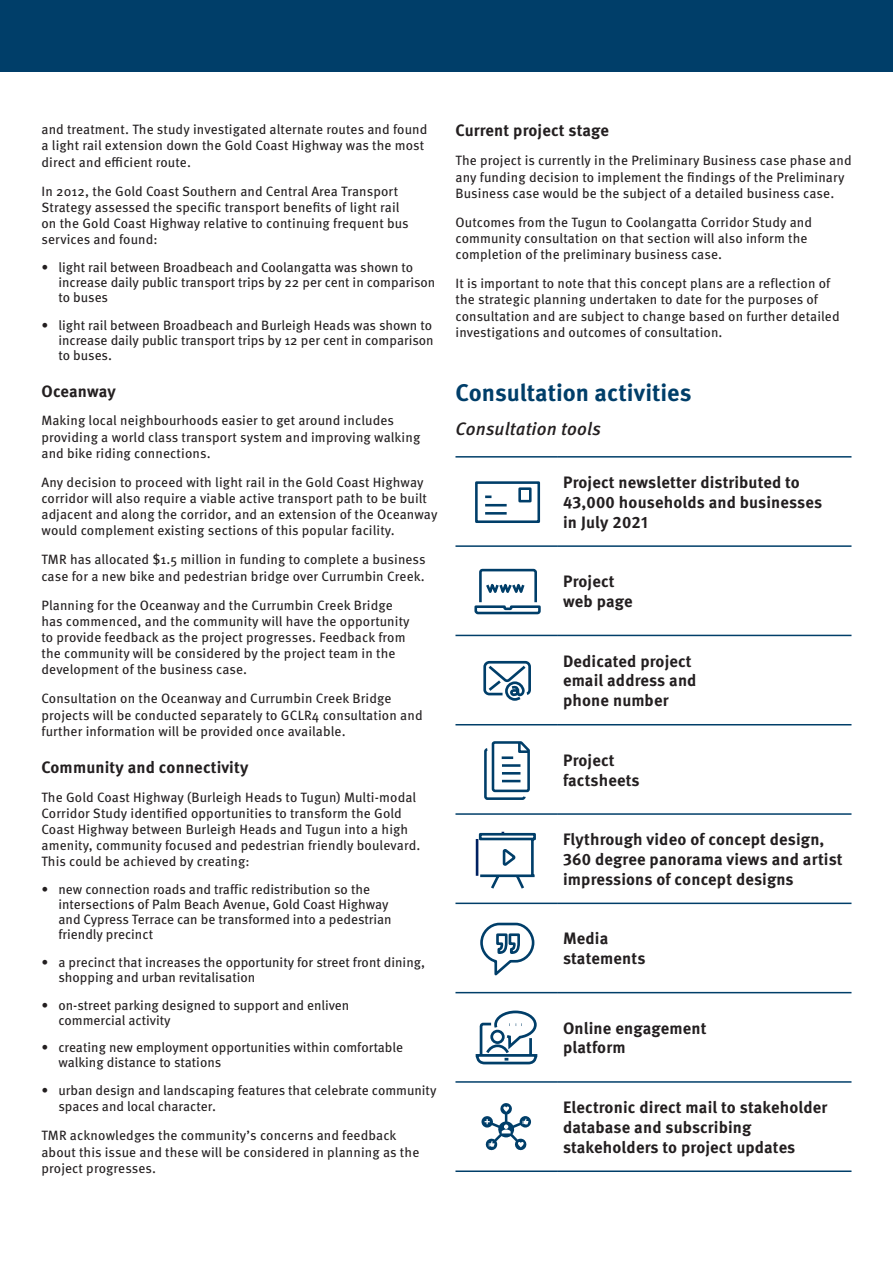
<style>
.page{position:relative;width:893px;height:1263px;background:#fff}
.page>*{position:absolute;margin:0;border:0;box-sizing:border-box;transform-origin:0 0}
.Heading_3_META{font:700 24px "Meta Pro";letter-spacing:-.005em;color:#003e69}
.Body_META{font:italic 500 18px "Meta Pro";letter-spacing:.01em;color:#231f20}
.Body_META-2{font:700 16.5px/19.8px "Meta Pro";letter-spacing:.01em;color:#231f20}
.Intro_META{font:700 16.5px "Meta Pro";letter-spacing:.01em;color:#231f20}
.Heading_3_META-2{font:13.5px/16.2px "Meta Pro";color:#231f20}
.Body_META-3{font:13.5px/16.2px "Meta Pro";letter-spacing:.01em;color:#231f20}
</style>
<div class="page">
<div style="left:0;top:0;width:893px;height:71px;background:#003e69"></div>
<hr style="left:455px;top:456px;width:102px;height:2px;background:#003e69">
<hr style="left:557px;top:456px;width:294px;height:2px;background:#003e69">
<hr style="left:455px;top:545px;width:102px;height:2px;background:#003e69">
<hr style="left:557px;top:545px;width:294px;height:2px;background:#003e69">
<hr style="left:455px;top:635px;width:102px;height:1px;background:#003e69">
<hr style="left:557px;top:635px;width:294px;height:1px;background:#003e69">
<hr style="left:455px;top:724px;width:102px;height:1px;background:#003e69">
<hr style="left:557px;top:724px;width:294px;height:1px;background:#003e69">
<hr style="left:455px;top:813px;width:102px;height:2px;background:#003e69">
<hr style="left:557px;top:813px;width:294px;height:2px;background:#003e69">
<hr style="left:455px;top:902px;width:102px;height:2px;background:#003e69">
<hr style="left:557px;top:902px;width:294px;height:2px;background:#003e69">
<hr style="left:455px;top:992px;width:102px;height:1px;background:#003e69">
<hr style="left:557px;top:992px;width:294px;height:1px;background:#003e69">
<hr style="left:455px;top:1081px;width:102px;height:2px;background:#003e69">
<hr style="left:557px;top:1081px;width:294px;height:2px;background:#003e69">
<hr style="left:455px;top:1170px;width:102px;height:2px;background:#003e69">
<hr style="left:557px;top:1170px;width:294px;height:2px;background:#003e69">
<div style="left:475px;top:481px;width:65px;height:42px;border:3px solid #003e69"></div>
<svg style="left:485px;top:487px;width:47px;height:28px"></svg>
<svg style="left:474px;top:568px;width:67px;height:47px"></svg>
<svg style="left:483px;top:660px;width:47px;height:40px"></svg>
<svg style="left:484px;top:741px;width:46px;height:59px"></svg>
<hr style="left:476px;top:839px;width:2px;height:37px;background:#002161">
<svg style="left:478px;top:832px;width:58px;height:57px"></svg>
<svg style="left:480px;top:922px;width:54px;height:53px"></svg>
<svg style="left:475px;top:1010px;width:62px;height:54px"></svg>
<svg style="left:481px;top:1103px;width:50px;height:48px"></svg>
<p class="Body_META-3" style="left:41px;top:121px;width:387px">and treatment. The study investigated alternate routes and found a light rail extension down the Gold Coast Highway was the most direct and efficient route.</p>
<p class="Body_META-3" style="left:41px;top:182px;width:369px">In 2012, the Gold Coast Southern and Central Area Transport Strategy assessed the specific transport benefits of light rail on the Gold Coast Highway relative to continuing frequent bus services and found:</p>
<p class="Heading_3_META-2" style="left:58px;top:259px;width:378px;line-height:15px;text-indent:-17px">• light rail between Broadbeach and Coolangatta was shown to increase daily public transport trips by 22 per cent in comparison to buses</p>
<p class="Heading_3_META-2" style="left:58px;top:317px;width:377px;line-height:15px;text-align:justify;text-indent:-17px">• light rail between Broadbeach and Burleigh Heads was shown to increase daily public transport trips by 12 per cent in comparison to buses.</p>
<p class="Intro_META" style="left:41px;top:378px;width:76px">Oceanway</p>
<p class="Heading_3_META-2" style="left:41px;top:412px;width:380px">Making local neighbourhoods easier to get around includes providing a world class transport system and improving walking and bike riding connections.</p>
<p class="Heading_3_META-2" style="left:41px;top:473px;width:398px">Any decision to proceed with light rail in the Gold Coast Highway corridor will also require a viable active transport path to be built adjacent and along the corridor, and an extension of the Oceanway would complement existing sections of this popular facility.</p>
<p class="Heading_3_META-2" style="left:41px;top:551px;width:386px">TMR has allocated $1.5 million in funding to complete a business case for a new bike and pedestrian bridge over Currumbin Creek.</p>
<p class="Heading_3_META-2" style="left:41px;top:596px;width:370px">Planning for the Oceanway and the Currumbin Creek Bridge has commenced, and the community will have the opportunity to provide feedback as the project progresses. Feedback from the community will be considered by the project team in the development of the business case.</p>
<p class="Heading_3_META-2" style="left:41px;top:690px;width:383px">Consultation on the Oceanway and Currumbin Creek Bridge projects will be conducted separately to GCLR4 consultation and further information will be provided once available.</p>
<p class="Intro_META" style="left:41px;top:754px;width:208px">Community and connectivity</p>
<p class="Heading_3_META-2" style="left:41px;top:788px;width:380px">The Gold Coast Highway (Burleigh Heads to Tugun) Multi-modal Corridor Study identified opportunities to transform the Gold Coast Highway between Burleigh Heads and Tugun into a high amenity, community focused and pedestrian friendly boulevard.<br>This could be achieved by creating:</p>
<p class="Heading_3_META-2" style="left:58px;top:881px;width:335px;line-height:15px;text-indent:-17px">• new connection roads and traffic redistribution so the intersections of Palm Beach Avenue, Gold Coast Highway and Cypress Terrace can be transformed into a pedestrian friendly precinct</p>
<p class="Heading_3_META-2" style="left:58px;top:954px;width:368px;line-height:15px;text-indent:-17px">• a precinct that increases the opportunity for street front dining, shopping and urban revitalisation</p>
<p class="Heading_3_META-2" style="left:58px;top:996px;width:292px;line-height:15px;text-indent:-17px">• on-street parking designed to support and enliven commercial activity</p>
<p class="Heading_3_META-2" style="left:58px;top:1039px;width:346px;line-height:15px;text-indent:-17px">• creating new employment opportunities within comfortable walking distance to stations</p>
<p class="Heading_3_META-2" style="left:58px;top:1081px;width:380px;text-indent:-17px">• urban design and landscaping features that celebrate community spaces and local character.</p>
<p class="Heading_3_META-2" style="left:41px;top:1126px;width:379px">TMR acknowledges the community’s concerns and feedback about this issue and these will be considered in planning as the project progresses.</p>
<p class="Intro_META" style="left:455px;top:118px;width:155px">Current project stage</p>
<p class="Body_META-3" style="left:455px;top:152px;width:398px">The project is currently in the Preliminary Business case phase and any funding decision to implement the findings of the Preliminary<br>Business case would be the subject of a detailed business case.</p>
<p class="Body_META-3" style="left:455px;top:213px;width:358px">Outcomes from the Tugun to Coolangatta Corridor Study and community consultation on that section will also inform the completion of the preliminary business case.</p>
<p class="Body_META-3" style="left:455px;top:274px;width:386px">It is important to note that this concept plans are a reflection of the strategic planning undertaken to date for the purposes of consultation and are subject to change based on further detailed investigations and outcomes of consultation.</p>
<p class="Heading_3_META" style="left:455px;top:374px;width:238px">Consultation activities</p>
<p class="Body_META" style="left:455px;top:415px;width:147px">Consultation tools</p>
<p class="Body_META-2" style="left:563px;top:471px;width:261px">Project newsletter distributed to<br>43,000 households and businesses in July 2021</p>
<p class="Body_META-2" style="left:563px;top:570px;width:71px">Project web page</p>
<p class="Body_META-2" style="left:563px;top:650px;width:135px">Dedicated project email address and phone number</p>
<p class="Body_META-2" style="left:563px;top:749px;width:78px">Project factsheets</p>
<p class="Body_META-2" style="left:563px;top:828px;width:281px">Flythrough video of concept design,<br>360 degree panorama views and artist impressions of concept designs</p>
<p class="Body_META-2" style="left:563px;top:928px;width:84px">Media statements</p>
<p class="Body_META-2" style="left:563px;top:1017px;width:145px">Online engagement platform</p>
<p class="Body_META-2" style="left:563px;top:1096px;width:266px">Electronic direct mail to stakeholder database and subscribing stakeholders to project updates</p>
</div>
